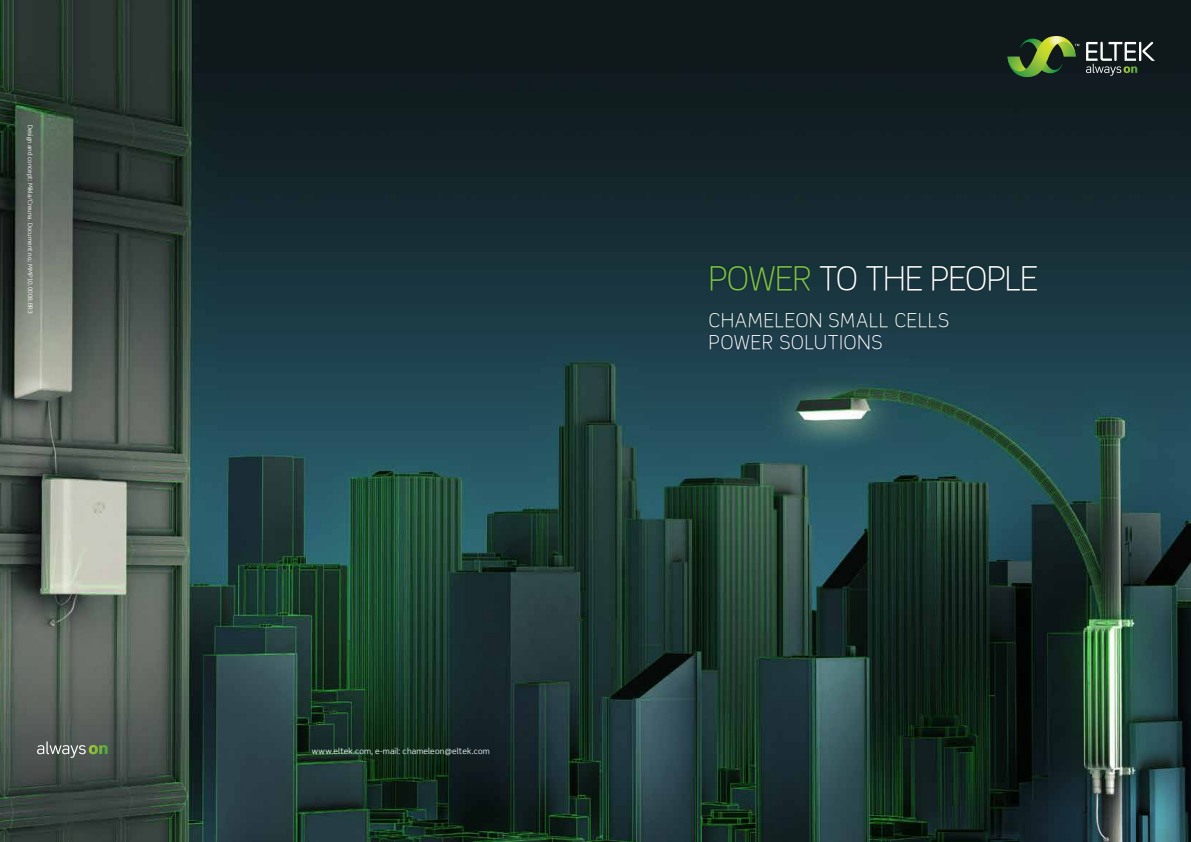
<style>
.page{position:relative;width:1191px;height:842px;background:#fff}
.page>*{position:absolute;margin:0;border:0;box-sizing:border-box;transform-origin:0 0}
.t1{font:300 32.5px "Scene";letter-spacing:-.01em;color:#fff}
.t2{font:300 19px/22px "Scene";letter-spacing:.045em;color:#fff}
.t3{font:8px "Scene";letter-spacing:.015em;color:#eaf6fa}
.t4{font:6px "Scene";color:#fff}
.s1{font-family:"Scene Alt"}
.s2{color:#80c342}
</style>
<div class="page">
<img style="left:0;top:0;width:1191px;height:842px">
<svg style="left:37px;top:741px;width:71px;height:17px"></svg>
<div style="left:708px;top:264px;width:331px;height:28px;background:#17323b"></div>
<div style="left:707px;top:311px;width:243px;height:40px;background:#1c3c46"></div>
<svg style="left:1007px;top:36px;width:72px;height:42px;background:#435d2b"></svg>
<svg style="left:1086px;top:42px;width:69px;height:34px;background:#485150"></svg>
<p class="t4" style="left:34px;top:125px;width:190px;rotate:90deg">Design and concept: Mikla/Creuna. Document no.: <span class="s1">MMP10.0008.BR3</span></p>
<h3 class="t3" style="left:312px;top:746px;width:179px">www.eltek.com, e-mail: chameleon@eltek.com</h3>
<h1 class="t1" style="left:709px;top:259px;width:331px"><span class="s2">POWER</span> TO THE PEOPLE</h1>
<h2 class="t2" style="left:709px;top:309px;width:242px">CHAMELEON SMALL CELLS<br>POWER SOLUTIONS</h2>
</div>
